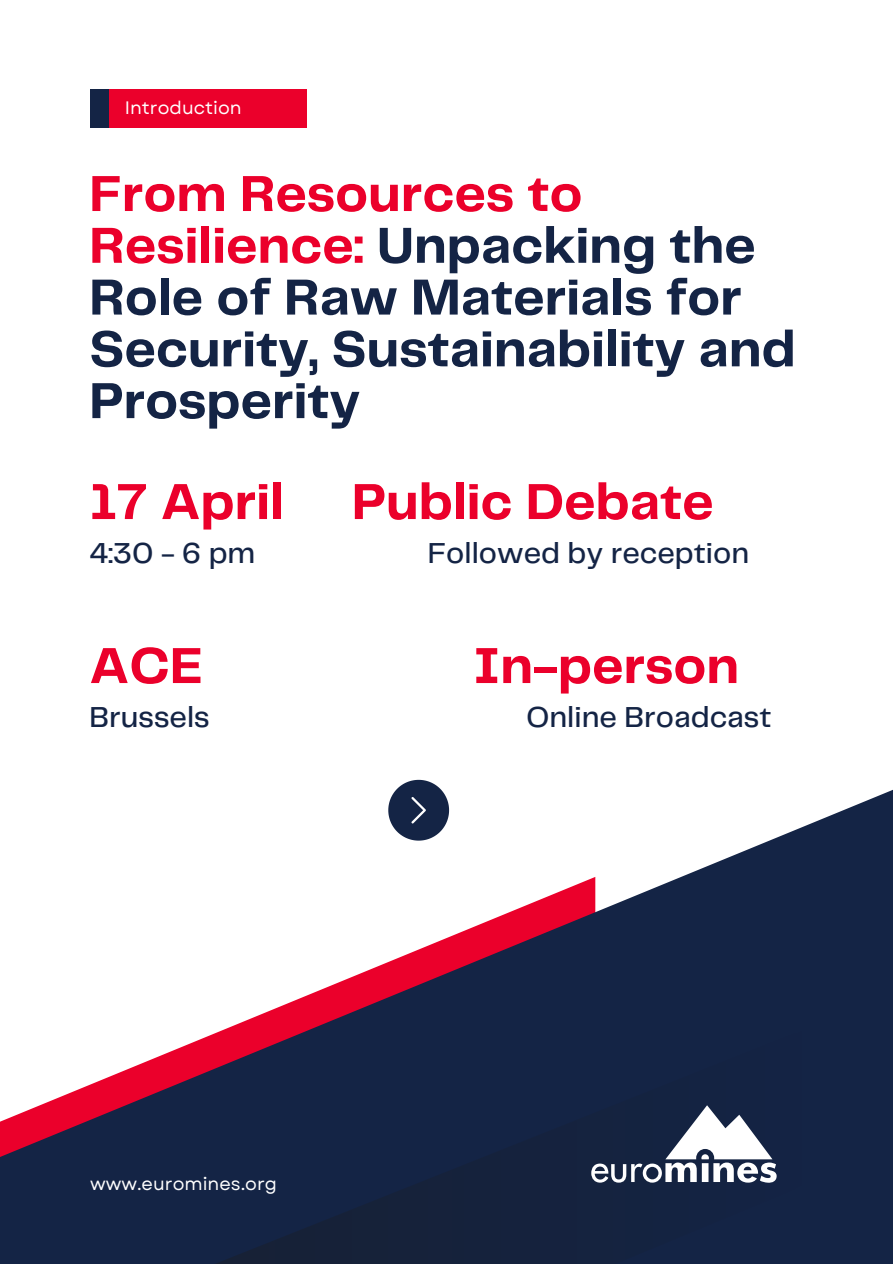
<style>
.page{position:relative;width:893px;height:1264px;background:#fff}
.page>*{position:absolute;margin:0;border:0;box-sizing:border-box;transform-origin:0 0}
.t1{font:700 52.5px/51.8px "Telegraf";color:#142445}
.t2{font:700 52.5px "Telegraf";color:#eb002b}
.t3{font:500 30px "Telegraf";color:#142445}
.t4{font:18px "Garet";color:#fff}
.s1{color:#eb002b}
</style>
<div class="page">
<svg style="left:0;top:790px;width:892px;height:473px"></svg>
<svg style="left:141px;top:984px;width:751px;height:279px;fill:#142445"></svg>
<svg style="left:388px;top:779px;width:61px;height:61px"></svg>
<div style="left:90px;top:89px;width:25px;height:39px;background:#142445"></div>
<div style="left:109px;top:89px;width:198px;height:39px;background:#eb002b"></div>
<svg style="left:591px;top:1148px;width:185px;height:34px"></svg>
<p class="t4" style="left:125px;top:94px;width:118px">Introduction</p>
<h3 class="t1" style="left:89px;top:170px;width:707px"><span class="s1">From Resources to<br>Resilience:</span> Unpacking the<br>Role of Raw Materials for<br>Security, Sustainability and<br>Prosperity</h3>
<p class="t2" style="left:89px;top:479px;width:196px">17 April</p>
<h2 class="t3" style="left:89px;top:540px;width:167px">4:30 - 6 pm</h2>
<h3 class="t2" style="left:352px;top:479px;width:363px">Public Debate</h3>
<h2 class="t3" style="left:427px;top:540px;width:323px">Followed by reception</h2>
<h2 class="t2" style="left:89px;top:643px;width:115px">ACE</h2>
<h2 class="t2" style="left:473px;top:643px;width:267px">In-person</h2>
<h3 class="t3" style="left:89px;top:703px;width:122px">Brussels</h3>
<h3 class="t3" style="left:526px;top:703px;width:247px">Online Broadcast</h3>
<h1 class="t4" style="left:90px;top:1170px;width:188px">www.euromines.org</h1>
</div>
